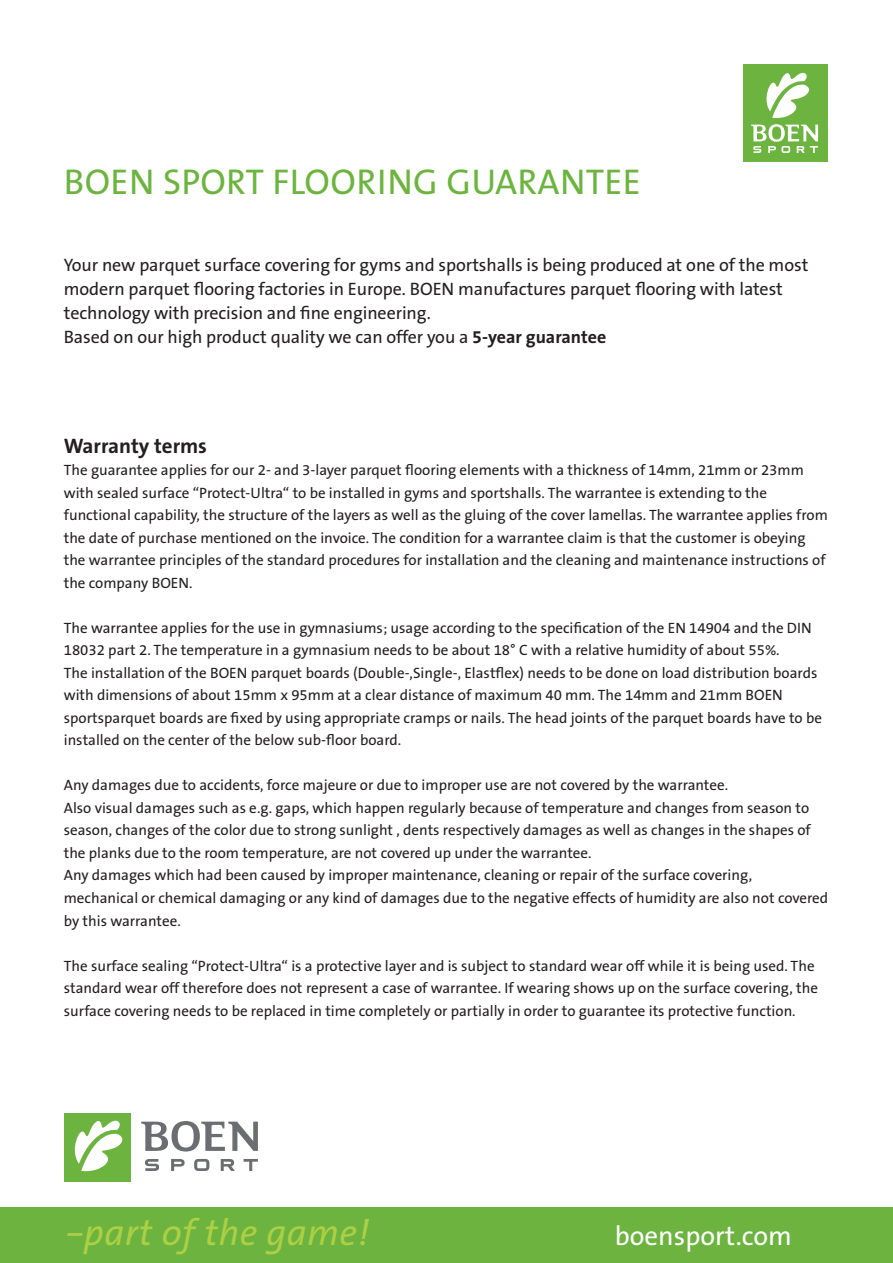
<style>
.page{position:relative;width:893px;height:1263px;background:#fff}
.page>*{position:absolute;margin:0;border:0;box-sizing:border-box;transform-origin:0 0}
.t1{font:italic 37.05px "The Sans B5 Plain";letter-spacing:.015em;color:#adcf44;scale:1.73 1}
.t2{font:36px "The Sans B5 Plain";letter-spacing:.01em;color:#6cb43f}
.t3{font:27px "The Sans B5 Plain";color:#fff}
.t4{font:700 21px "The Sans B7";color:#231f20}
.t5{font:18px/24px "The Sans B5 Plain";letter-spacing:-.005em;color:#231f20}
.t6{font:15px/22.5px "The Sans B5 Plain";color:#231f20}
.s1{font-family:"The Sans B7";font-weight:700}
</style>
<div class="page">
<svg style="left:145px;top:1159px;width:113px;height:12px"></svg>
<svg style="left:141px;top:1121px;width:117px;height:30px"></svg>
<div style="left:64px;top:1113px;width:66px;height:68px;background:#6cb43f"></div>
<svg style="left:74px;top:1120px;width:49px;height:51px"></svg>
<div style="left:0;top:1208px;width:893px;height:55px;background:#6cb43f"></div>
<div style="left:743px;top:64px;width:85px;height:98px;background:#6cb43f"></div>
<svg style="left:751px;top:124px;width:67px;height:29px"></svg>
<svg style="left:766px;top:72px;width:43px;height:46px"></svg>
<h2 class="t2" style="left:64px;top:162px;width:558px">BOEN Sport Flooring Guarantee</h2>
<p class="t5" style="left:64px;top:253px;width:746px">Your new parquet surface covering for gyms and sportshalls is being produced at one of the most modern parquet flooring factories in Europe. BOEN manufactures parquet flooring with latest technology with precision and fine engineering.<br>Based on our high product quality we can offer you a <span class="s1">5-year guarantee</span></p>
<h3 class="t4" style="left:64px;top:435px;width:145px">Warranty terms</h3>
<p class="t6" style="left:64px;top:460px;width:766px">The guarantee applies for our 2- and 3-layer parquet flooring elements with a thickness of 14mm, 21mm or 23mm with sealed surface “Protect-U ltra“ to be installed in gyms and sportshalls. The warrantee is extending to the functional capability, the structure of the layers as well as the gluing of the cover lamellas. The warrantee applies from the date of purchase mentioned on the invoice. The condition for a warrantee claim is that the customer is obeying the warrantee principles of the standard procedures for installation and the cleaning and maintenance instructions of the company BOEN.</p>
<p class="t6" style="left:64px;top:617px;width:760px">The warrantee applies for the use in gymnasiums; usage according to the specification of the EN 14904 and the DI N 18032 part 2. The temperature in a gymnasium needs to be about 18° C with a relative humidity of about 55%.<br>The installation of the BOEN parquet boards (Double-,Single-, Elastflex) needs to be done on load distribution boards with dimensions of about 15mm x 95mm at a clear distance of maximum 40 mm. The 14mm and 21mm BOEN sportsparquet boards are fixed by using appropriate cramps or nails. The head joints of the parquet boards have to be installed on the center of the below sub-floor board.</p>
<p class="t6" style="left:64px;top:775px;width:766px">Any damages due to accidents, force majeure or due to improper use are not covered by the warrantee.<br>Also visual damages such as e.g. gaps, which happen regularly because of temperature and changes from season to season, changes of the color due to strong sunlight , dents respectively damages as well as changes in the shapes of the planks due to the room temperature, are not covered up under the warrantee.<br>Any damages which had been caused by improper maintenance, cleaning or repair of the surface covering, mechanical or chemical damaging or any kind of damages due to the negative effects of humidity are also not covered by this warrantee.</p>
<p class="t6" style="left:64px;top:955px;width:756px">The surface sealing “Protect-U ltra“ is a protective layer and is subject to standard wear off while it is being used. The standard wear off therefore does not represent a case of warrantee. If wearing shows up on the surface covering, the surface covering needs to be replaced in time completely or partially in order to guarantee its protective function.</p>
<h1 class="t1" style="left:64px;top:1213px;width:178px">-part of the game!</h1>
<h3 class="t3" style="left:615px;top:1221px;width:178px">boensport.com</h3>
</div>
